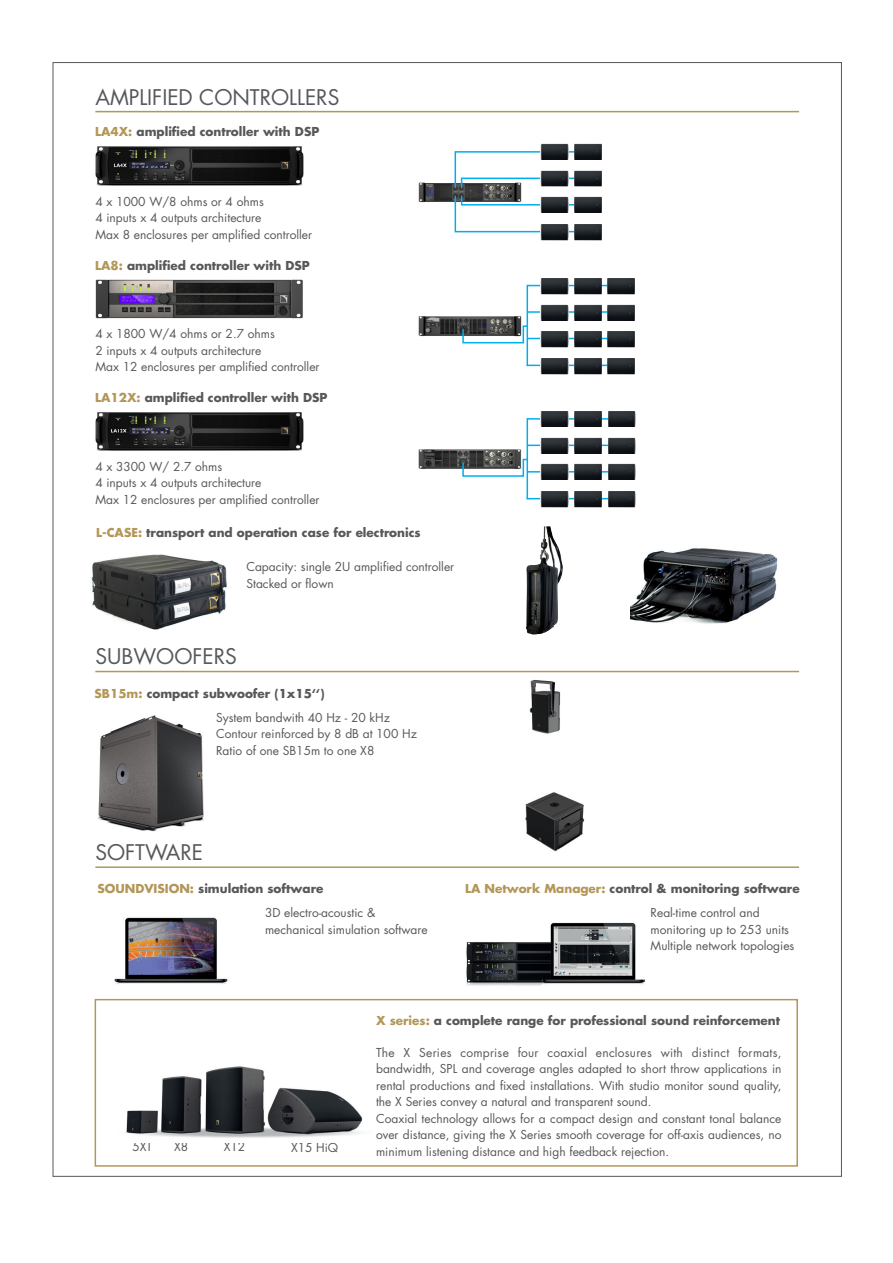
<style>
.page{position:relative;width:893px;height:1263px;background:#fff}
.page>*{position:absolute;margin:0;border:0;box-sizing:border-box;transform-origin:0 0}
.t1{font:21px "Futura Std";color:#57585a}
.t2{font:12px/16.5px "Futura Std";color:#57585a}
.t3{font:700 12px/24px "Futura Std";color:#57585a}
.s1{color:#b39758}
.s2{font-weight:400}
.s3{font-weight:700;color:#b39758}
.s4{font-weight:700}
</style>
<div class="page">
<hr style="left:95px;top:111px;width:704px;height:1px;background:#b39758">
<img style="left:525px;top:526px;width:38px;height:108px">
<img style="left:630px;top:548px;width:148px;height:76px">
<img style="left:91px;top:554px;width:136px;height:76px">
<hr style="left:95px;top:671px;width:704px;height:1px;background:#b39758">
<img style="left:525px;top:680px;width:60px;height:171px">
<img style="left:97px;top:715px;width:107px;height:117px">
<hr style="left:95px;top:866px;width:704px;height:2px;background:#b39758">
<img style="left:114px;top:917px;width:114px;height:67px">
<img style="left:466px;top:922px;width:179px;height:64px">
<div style="left:95px;top:999px;width:703px;height:168px;border:2px solid #b39758"></div>
<img style="left:125px;top:1066px;width:238px;height:72px">
<img style="left:95px;top:146px;width:209px;height:40px">
<img style="left:95px;top:279px;width:208px;height:40px">
<img style="left:418px;top:316px;width:44px;height:21px">
<img style="left:418px;top:449px;width:44px;height:20px">
<svg style="left:462px;top:284px;width:162px;height:83px"></svg>
<svg style="left:462px;top:417px;width:167px;height:84px"></svg>
<hr style="left:527px;top:338px;width:96px;height:1px;background:#00aeef">
<hr style="left:527px;top:471px;width:101px;height:2px;background:#00aeef">
<img style="left:95px;top:412px;width:209px;height:39px">
<img style="left:418px;top:182px;width:36px;height:21px">
<svg style="left:454px;top:150px;width:138px;height:83px"></svg>
<img style="left:541px;top:144px;width:27px;height:16px">
<img style="left:541px;top:411px;width:27px;height:16px">
<img style="left:608px;top:411px;width:27px;height:16px">
<img style="left:541px;top:278px;width:27px;height:16px">
<img style="left:541px;top:171px;width:27px;height:15px">
<img style="left:541px;top:438px;width:27px;height:15px">
<img style="left:608px;top:438px;width:27px;height:15px">
<img style="left:541px;top:305px;width:27px;height:16px">
<img style="left:541px;top:197px;width:27px;height:16px">
<img style="left:541px;top:464px;width:27px;height:16px">
<img style="left:608px;top:464px;width:27px;height:16px">
<img style="left:541px;top:331px;width:27px;height:16px">
<img style="left:541px;top:224px;width:27px;height:16px">
<img style="left:541px;top:491px;width:27px;height:16px">
<img style="left:608px;top:491px;width:27px;height:16px">
<img style="left:541px;top:358px;width:27px;height:16px">
<img style="left:574px;top:144px;width:28px;height:16px">
<img style="left:574px;top:411px;width:28px;height:16px">
<img style="left:574px;top:278px;width:28px;height:16px">
<img style="left:574px;top:171px;width:28px;height:15px">
<img style="left:574px;top:438px;width:28px;height:15px">
<img style="left:574px;top:305px;width:28px;height:16px">
<img style="left:574px;top:197px;width:28px;height:16px">
<img style="left:574px;top:464px;width:28px;height:16px">
<img style="left:574px;top:331px;width:28px;height:16px">
<img style="left:574px;top:224px;width:28px;height:16px">
<img style="left:574px;top:491px;width:28px;height:16px">
<img style="left:574px;top:358px;width:28px;height:16px">
<img style="left:607px;top:278px;width:27px;height:16px">
<img style="left:607px;top:305px;width:27px;height:16px">
<img style="left:607px;top:331px;width:27px;height:16px">
<img style="left:607px;top:358px;width:27px;height:16px">
<h1 class="t1" style="left:95px;top:83px;width:246px">AMPLIFIED CONTROLLERS</h1>
<p class="t3" style="left:95px;top:120px;width:226px"><span class="s1">LA4X:</span> amplified controller with DSP</p>
<p class="t2" style="left:95px;top:193px;width:218px">4 x 1000 W/8 ohms or 4 ohms<br>4 inputs x 4 outputs architecture<br>Max 8 enclosures per amplified controller</p>
<p class="t3" style="left:95px;top:253px;width:216px"><span class="s1">LA8:</span> amplified controller with DSP</p>
<p class="t2" style="left:95px;top:326px;width:226px">4 x 1800 W/4 ohms or 2.7 ohms<br>2 inputs x 4 outputs architecture<br>Max 12 enclosures per amplified controller</p>
<p class="t3" style="left:95px;top:385px;width:234px"><span class="s1">LA12X:</span> amplified controller with DSP</p>
<p class="t2" style="left:95px;top:458px;width:226px">4 x 3300 W/ 2.7 ohms<br>4 inputs x 4 outputs architecture<br>Max 12 enclosures per amplified controller</p>
<p class="t3" style="left:96px;top:520px;width:326px"><span class="s1">L-CASE:</span> transport and operation case for electronics</p>
<p class="t2" style="left:246px;top:559px;width:209px">Capacity: single 2U amplified controller<br>Stacked or flown</p>
<h1 class="t1" style="left:95px;top:643px;width:143px">SUBWOOFERS</h1>
<p class="t3" style="left:216px;top:681px;width:175px;text-indent:-122px"><span class="s1">SB15m:</span> compact subwoofer (1x15‘‘)<br><span class="s2">System bandwith 40 Hz - 20 kHz</span></p>
<p class="t2" style="left:216px;top:726px;width:202px">Contour reinforced by 8 dB at 100 Hz<br>Ratio of one SB15m to one X8</p>
<h1 class="t1" style="left:95px;top:839px;width:109px">SOFTWARE</h1>
<p class="t2" style="left:265px;top:877px;width:112px;line-height:24px;text-indent:-168px"><span class="s3">SOUNDVISION:</span> <span class="s4">simulation software<br></span>3D electro-acoustic &amp;</p>
<p class="t2" style="left:265px;top:921px;width:164px">mechanical simulation software</p>
<p class="t3" style="left:651px;top:877px;width:151px;text-indent:-186px"><span class="s1">LA Network Manager:</span> control &amp; monitoring software<br><span class="s2">Real-time control and</span></p>
<p class="t2" style="left:651px;top:921px;width:145px">monitoring up to 253 units<br>Multiple network topologies</p>
<p class="t2" style="left:132px;top:1139px;width:21px">5XT</p>
<p class="t2" style="left:174px;top:1139px;width:16px">X8</p>
<p class="t2" style="left:224px;top:1139px;width:23px">X12</p>
<p class="t2" style="left:291px;top:1139px;width:49px">X15 HiQ</p>
<p class="t3" style="left:376px;top:1008px;width:406px"><span class="s1">X series:</span> a complete range for professional sound reinforcement</p>
<p class="t2" style="left:376px;top:1044px;width:407px">The X Series comprise four coaxial enclosures with distinct formats, bandwidth, SPL and coverage angles adapted to short throw applications in rental productions and fixed installations. With studio monitor sound quality, the X Series convey a natural and transparent sound.<br>Coaxial technology allows for a compact design and constant tonal balance over distance, giving the X Series smooth coverage for off-axis audiences, no minimum listening distance and high feedback rejection.</p>
</div>
